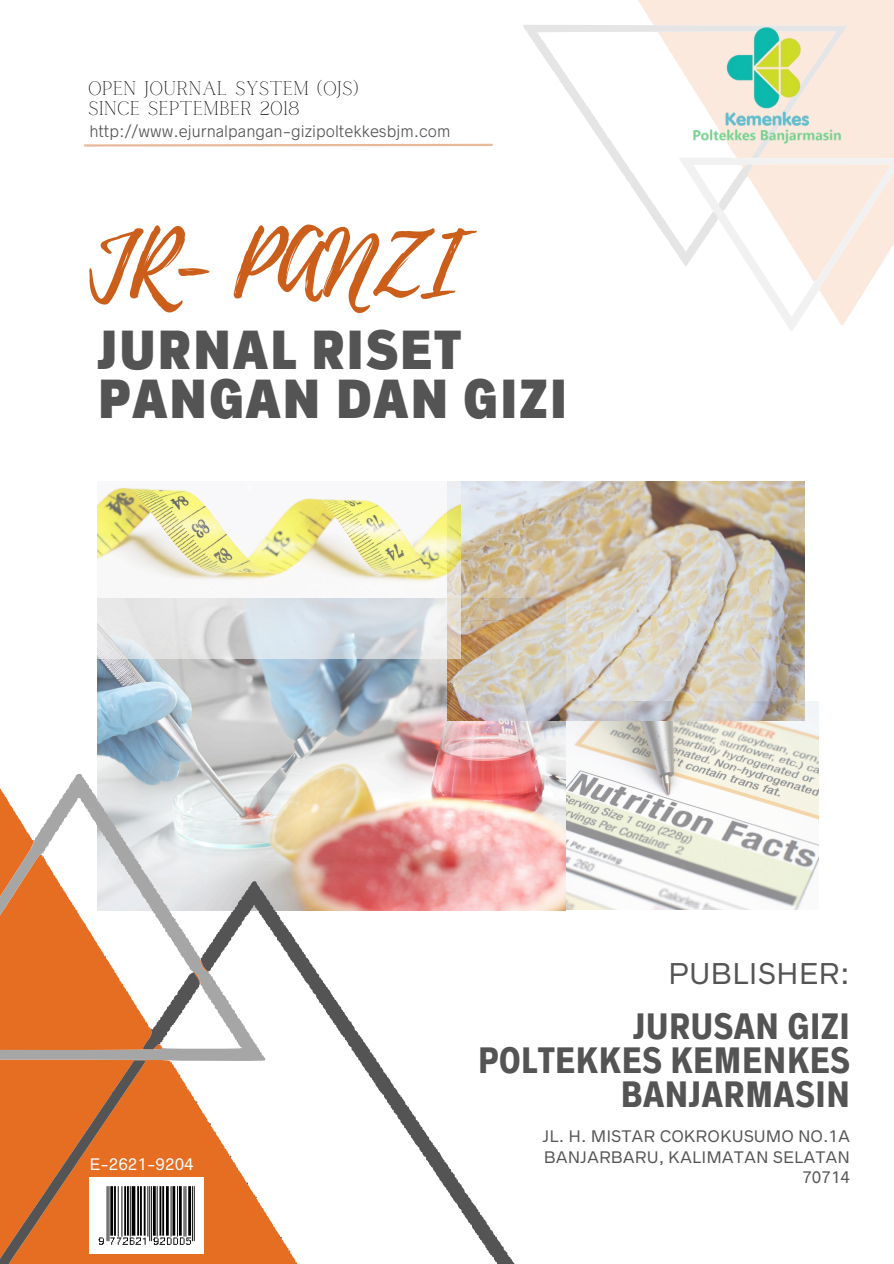
<style>
.page{position:relative;width:894px;height:1264px;background:#fff}
.page>*{position:absolute;margin:0;border:0;box-sizing:border-box;transform-origin:0 0}
.t1{font:87px "Playlist Script";color:#cb5e1a}
.t2{font:900 condensed 49.5px/49.5px "Radnika Next";letter-spacing:.04em;color:#545454}
.t3{font:700 condensed 33px/33.8px "Radnika Next";color:#545454;text-align:right}
.t4{font:27px "Radnika Next";color:#545454}
.t5{font:19.5px/20.2px "Calgary";color:#000}
.t6{font:15px/20.2px "Radnika Next";color:#545454;text-align:right}
.t7{font:300 15px "Radnika Next";color:#545454}
.t8{font:15px "Radnika Next";color:#fff}
</style>
<div class="page">
<img style="left:672px;top:701px;width:146px;height:209px">
<img style="left:97px;top:481px;width:575px;height:430px">
<svg style="left:265px;top:782px;width:106px;height:74px;background:#e4c3a1"></svg>
<svg style="left:0;top:773px;width:265px;height:83px"></svg>
<svg style="left:0;top:856px;width:523px;height:407px"></svg>
<svg style="left:759px;top:281px;width:112px;height:50px"></svg>
<svg style="left:523px;top:0;width:370px;height:281px"></svg>
<svg style="left:84px;top:144px;width:409px;height:3px"></svg>
<img style="left:89px;top:1177px;width:114px;height:76px">
<img style="left:447px;top:482px;width:356px;height:238px">
<img style="left:98px;top:482px;width:362px;height:176px">
<img style="left:692px;top:27px;width:149px;height:125px">
<p class="t5" style="left:88px;top:79px;width:272px">OPEN JOURNAL SYSTEM (OJS)<br>SINCE SEPTEMBER 2018</p>
<p class="t7" style="left:89px;top:123px;width:362px">http://www.ejurnalpangan-gizipoltekkesbjm.com</p>
<p class="t1" style="left:89px;top:203px;width:371px">JR- PANZI</p>
<p class="t2" style="left:98px;top:325px;width:471px">JURNAL RISET<br>PANGAN DAN GIZI</p>
<h1 class="t8" style="left:89px;top:1155px;width:106px">E-2621-9204</h1>
<h5 class="t4" style="left:668px;top:957px;width:183px">PUBLISHER:</h5>
<p class="t3" style="left:477px;top:1009px;width:374px">JURUSAN GIZI<br>POLTEKKES KEMENKES<br>BANJARMASIN</p>
<p class="t6" style="left:542px;top:1126px;width:309px">JL. H. MISTAR COKROKUSUMO NO.1A<br>BANJARBARU, KALIMATAN SELATAN<br>70714</p>
</div>
